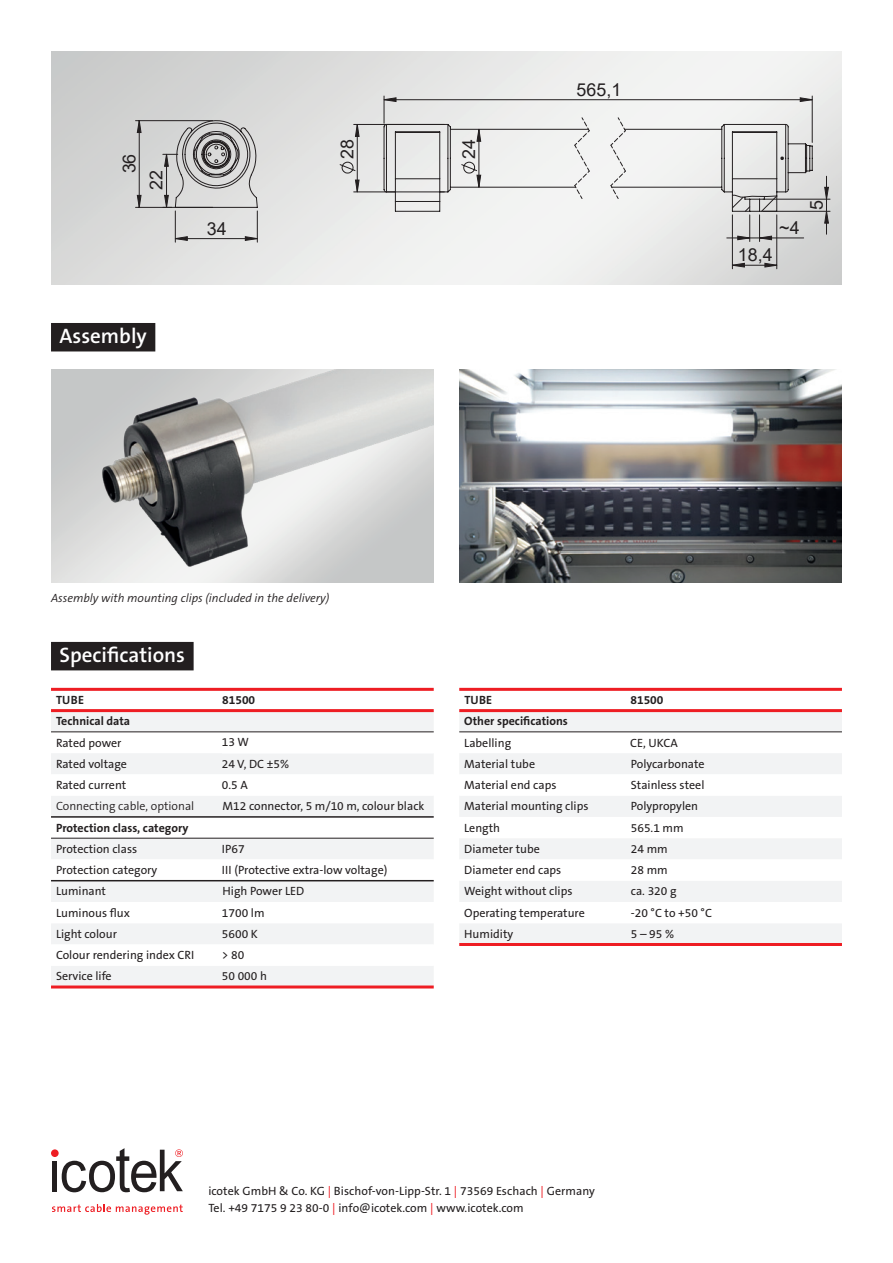
<style>
.page{position:relative;width:893px;height:1263px;background:#fff}
.page>*{position:absolute;margin:0;border:0;box-sizing:border-box;transform-origin:0 0}
.t1{font:600 21px "The Sans B W6";color:#fff}
.t2{font:17.85px "Arial";color:#231f20}
.t3{font:12px/16.5px "The Sans B W5 Plain";color:#231f20}
.t4{font:700 12px "The Sans B W7";color:#231f20}
.t5{font:italic 300 12px "The Sans B W4";color:#231f20}
.t6{font:300 12px "The Sans B W4";color:#231f20}
.s1{color:#ee1d23}
</style>
<div class="page">
<div style="left:51px;top:1149px;width:8px;height:8px;background:#ee1d23;border-radius:50%"></div>
<svg style="left:62px;top:1148px;width:121px;height:44px"></svg>
<div style="left:52px;top:1161px;width:5px;height:30px;background:#231f20"></div>
<svg style="left:52px;top:1204px;width:131px;height:11px"></svg>
<img style="left:51px;top:370px;width:383px;height:213px">
<div style="left:459px;top:712px;width:383px;height:231px;background:#f2f3f4"></div>
<svg style="left:459px;top:733px;width:383px;height:190px"></svg>
<hr style="left:459px;top:688px;width:383px;height:3px;background:#ee1d23">
<hr style="left:459px;top:709px;width:383px;height:3px;background:#ee1d23">
<hr style="left:459px;top:943px;width:383px;height:3px;background:#ee1d23">
<hr style="left:459px;top:732px;width:383px;height:1px;background:#231f20">
<img style="left:51px;top:51px;width:791px;height:234px">
<hr style="left:776px;top:215px;width:1px;height:54px;background:#231f20">
<hr style="left:732px;top:215px;width:1px;height:54px;background:#231f20">
<hr style="left:763px;top:211px;width:67px;height:1px;background:#231f20">
<hr style="left:763px;top:199px;width:67px;height:1px;background:#231f20">
<hr style="left:357px;top:124px;width:1px;height:68px;background:#231f20">
<hr style="left:354px;top:191px;width:90px;height:1px;background:#231f20">
<hr style="left:354px;top:124px;width:90px;height:1px;background:#231f20">
<svg style="left:731px;top:262px;width:47px;height:6px"></svg>
<svg style="left:824px;top:176px;width:5px;height:58px"></svg>
<svg style="left:383px;top:96px;width:430px;height:145px"></svg>
<svg style="left:339px;top:161px;width:21px;height:32px"></svg>
<svg style="left:354px;top:123px;width:6px;height:14px"></svg>
<hr style="left:136px;top:120px;width:77px;height:1px;background:#231f20">
<hr style="left:136px;top:207px;width:77px;height:1px;background:#231f20">
<hr style="left:175px;top:238px;width:82px;height:1px;background:#231f20">
<hr style="left:257px;top:211px;width:1px;height:31px;background:#231f20">
<hr style="left:175px;top:211px;width:1px;height:31px;background:#231f20">
<svg style="left:136px;top:120px;width:6px;height:88px"></svg>
<svg style="left:244px;top:236px;width:14px;height:5px"></svg>
<svg style="left:174px;top:236px;width:14px;height:5px"></svg>
<svg style="left:163px;top:120px;width:95px;height:88px"></svg>
<img style="left:459px;top:370px;width:383px;height:213px">
<div style="left:51px;top:712px;width:383px;height:273px;background:#f2f3f4"></div>
<svg style="left:51px;top:733px;width:383px;height:233px"></svg>
<hr style="left:51px;top:688px;width:383px;height:3px;background:#ee1d23">
<hr style="left:51px;top:709px;width:383px;height:3px;background:#ee1d23">
<hr style="left:51px;top:985px;width:383px;height:3px;background:#ee1d23">
<hr style="left:51px;top:838px;width:383px;height:1px;background:#231f20">
<hr style="left:51px;top:732px;width:383px;height:1px;background:#231f20">
<hr style="left:51px;top:816px;width:383px;height:2px;background:#231f20">
<hr style="left:51px;top:880px;width:383px;height:1px;background:#231f20">
<div style="left:51px;top:642px;width:143px;height:28px;background:#231f20"></div>
<div style="left:51px;top:323px;width:104px;height:28px;background:#231f20"></div>
<hr style="left:222px;top:752px;width:212px;height:1px;background:#fff">
<h2 class="t2" style="left:117px;top:173px;width:21px;rotate:-90deg">36</h2>
<h2 class="t2" style="left:144px;top:190px;width:21px;rotate:-90deg">22</h2>
<h1 class="t1" style="left:60px;top:322px;width:89px">Assembly</h1>
<h2 class="t2" style="left:207px;top:216px;width:21px">34</h2>
<h2 class="t2" style="left:335px;top:159px;width:21px;rotate:-90deg">28</h2>
<h2 class="t2" style="left:456px;top:159px;width:21px;rotate:-90deg">24</h2>
<h2 class="t2" style="left:577px;top:77px;width:46px">565,1</h2>
<h2 class="t2" style="left:738px;top:243px;width:36px">18,4</h2>
<h2 class="t2" style="left:779px;top:215px;width:22px">~4</h2>
<h2 class="t2" style="left:804px;top:210px;width:11px;rotate:-90deg">5</h2>
<p class="t5" style="left:51px;top:591px;width:280px">Assembly with mounting clips (included in the delivery)</p>
<h1 class="t1" style="left:60px;top:641px;width:127px">Specifications</h1>
<p class="t4" style="left:56px;top:692px;width:29px">TUBE</p>
<p class="t4" style="left:222px;top:692px;width:34px">81500</p>
<p class="t4" style="left:56px;top:713px;width:76px">Technical data</p>
<p class="t3" style="left:56px;top:734px;width:67px">Rated power</p>
<p class="t3" style="left:222px;top:734px;width:29px">13 W</p>
<p class="t3" style="left:56px;top:755px;width:72px">Rated voltage</p>
<p class="t3" style="left:222px;top:756px;width:69px">24 V, DC ±5%</p>
<p class="t3" style="left:56px;top:777px;width:72px">Rated current</p>
<p class="t3" style="left:222px;top:777px;width:27px">0.5 A</p>
<p class="t6" style="left:56px;top:798px;width:140px">Connecting cable, optional</p>
<p class="t3" style="left:223px;top:798px;width:203px">M12 connector, 5 m/10 m, colour black</p>
<p class="t4" style="left:56px;top:820px;width:134px">Protection class, category</p>
<p class="t3" style="left:56px;top:840px;width:83px">Protection class</p>
<p class="t3" style="left:222px;top:840px;width:24px">IP67</p>
<p class="t3" style="left:56px;top:862px;width:103px">Protection category</p>
<p class="t3" style="left:222px;top:862px;width:167px">III (Protective extra-low voltage)</p>
<p class="t3" style="left:56px;top:883px;width:52px">Luminant</p>
<p class="t3" style="left:223px;top:883px;width:83px">High Power LED</p>
<p class="t3" style="left:56px;top:904px;width:75px">Luminous flux</p>
<p class="t3" style="left:222px;top:904px;width:44px">1700 lm</p>
<p class="t3" style="left:56px;top:926px;width:62px">Light colour</p>
<p class="t3" style="left:222px;top:926px;width:38px">5600 K</p>
<p class="t3" style="left:56px;top:947px;width:140px">Colour rendering index CRI</p>
<p class="t3" style="left:222px;top:947px;width:24px">&gt; 80</p>
<p class="t3" style="left:56px;top:968px;width:57px">Service life</p>
<p class="t3" style="left:222px;top:968px;width:47px">50 000 h</p>
<p class="t4" style="left:464px;top:692px;width:29px">TUBE</p>
<p class="t4" style="left:630px;top:692px;width:34px">81500</p>
<p class="t4" style="left:464px;top:713px;width:105px">Other specifications</p>
<p class="t3" style="left:464px;top:734px;width:48px">Labelling</p>
<p class="t3" style="left:630px;top:734px;width:49px">CE, UKCA</p>
<p class="t3" style="left:464px;top:755px;width:72px">Material tube</p>
<p class="t3" style="left:631px;top:755px;width:75px">Polycarbonate</p>
<p class="t3" style="left:464px;top:777px;width:94px">Material end caps</p>
<p class="t3" style="left:631px;top:777px;width:75px">Stainless steel</p>
<p class="t3" style="left:464px;top:798px;width:126px">Material mounting clips</p>
<p class="t3" style="left:631px;top:798px;width:69px">Polypropylen</p>
<p class="t3" style="left:464px;top:819px;width:37px">Length</p>
<p class="t3" style="left:631px;top:819px;width:54px">565.1 mm</p>
<p class="t3" style="left:464px;top:841px;width:77px">Diameter tube</p>
<p class="t3" style="left:631px;top:841px;width:38px">24 mm</p>
<p class="t3" style="left:464px;top:862px;width:99px">Diameter end caps</p>
<p class="t3" style="left:631px;top:862px;width:38px">28 mm</p>
<p class="t3" style="left:464px;top:883px;width:110px">Weight without clips</p>
<p class="t3" style="left:631px;top:883px;width:47px">ca. 320 g</p>
<p class="t3" style="left:464px;top:904px;width:122px">Operating temperature</p>
<p class="t3" style="left:631px;top:904px;width:83px">-20 °C to +50 °C</p>
<p class="t3" style="left:464px;top:926px;width:50px">Humidity</p>
<p class="t3" style="left:631px;top:926px;width:45px">5 – 95 %</p>
<p class="t3" style="left:208px;top:1183px;width:388px">icotek GmbH &amp; Co. KG <span class="s1">|</span> Bischof-von-Lipp-Str. 1 <span class="s1">|</span> 73569 Eschach <span class="s1">|</span> Germany<br>Tel. +49 7175 9 23 80-0 <span class="s1">|</span> info@icotek.com <span class="s1">|</span> www.icotek.com</p>
</div>
